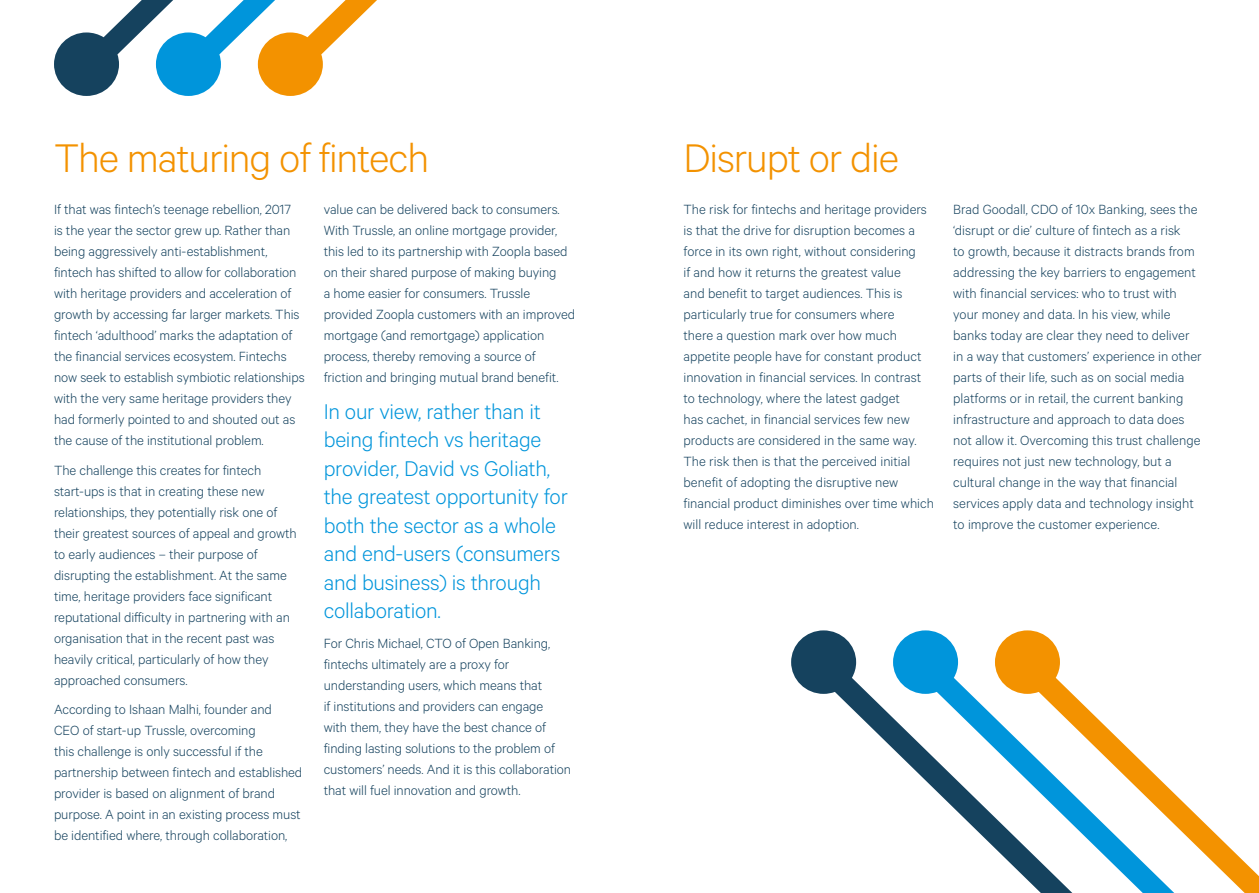
<style>
.page{position:relative;width:1259px;height:893px;background:#fff}
.page>*{position:absolute;margin:0;border:0;box-sizing:border-box;transform-origin:0 0}
.t1{font:300 45px "Calibre";letter-spacing:-.025em;color:#f39200}
.t2{font:300 24px/28.5px "Calibre";letter-spacing:-.01em;color:#0095db}
.t3{font:300 15px/21px "Calibre";letter-spacing:-.005em;color:#15425e}
</style>
<div class="page">
<svg style="left:1198px;top:816px;width:61px;height:77px"></svg>
<svg style="left:791px;top:630px;width:407px;height:263px"></svg>
<svg style="left:54px;top:0;width:323px;height:96px"></svg>
<h1 class="t1" style="left:54px;top:132px;width:376px">The maturing of fintech</h1>
<p class="t3" style="left:54px;top:198px;width:252px">If that was fintech’s teenage rebellion, 2017<br>is the year the sector grew up. Rather than being aggressively anti-establishment, fintech has shifted to allow for collaboration with heritage providers and acceleration of growth by accessing far larger markets. This fintech ‘adulthood’ marks the adaptation of the financial services ecosystem. Fintechs now seek to establish symbiotic relationships with the very same heritage providers they had formerly pointed to and shouted out as the cause of the institutional problem.</p>
<p class="t3" style="left:54px;top:459px;width:244px">The challenge this creates for fintech start-ups is that in creating these new relationships, they potentially risk one of their greatest sources of appeal and growth to early audiences – their purpose of disrupting the establishment. At the same time, heritage providers face significant reputational difficulty in partnering with an organisation that in the recent past was heavily critical, particularly of how they approached consumers.</p>
<p class="t3" style="left:54px;top:698px;width:250px">According to Ishaan Malhi, founder and<br>CEO of start-up Trussle, overcoming<br>this challenge is only successful if the partnership between fintech and established provider is based on alignment of brand purpose. A point in an existing process must be identified where, through collaboration,</p>
<p class="t3" style="left:324px;top:198px;width:253px">value can be delivered back to consumers.<br>With Trussle, an online mortgage provider, this led to its partnership with Zoopla based on their shared purpose of making buying<br>a home easier for consumers. Trussle provided Zoopla customers with an improved mortgage (and remortgage) application process, thereby removing a source of friction and bringing mutual brand benefit.</p>
<h2 class="t2" style="left:324px;top:396px;width:246px">In our view, rather than it being fintech vs heritage provider, David vs Goliath, the greatest opportunity for both the sector as a whole and end-users (consumers and business) is through collaboration.</h2>
<p class="t3" style="left:324px;top:632px;width:249px">For Chris Michael, CTO of Open Banking, fintechs ultimately are a proxy for understanding users, which means that<br>if institutions and providers can engage<br>with them, they have the best chance of finding lasting solutions to the problem of customers’ needs. And it is this collaboration that will fuel innovation and growth.</p>
<h1 class="t1" style="left:683px;top:132px;width:217px">Disrupt or die</h1>
<p class="t3" style="left:683px;top:198px;width:252px">The risk for fintechs and heritage providers is that the drive for disruption becomes a force in its own right, without considering<br>if and how it returns the greatest value<br>and benefit to target audiences. This is particularly true for consumers where<br>there a question mark over how much appetite people have for constant product innovation in financial services. In contrast to technology, where the latest gadget<br>has cachet, in financial services few new products are considered in the same way.<br>The risk then is that the perceived initial benefit of adopting the disruptive new financial product diminishes over time which will reduce interest in adoption.</p>
<p class="t3" style="left:953px;top:198px;width:250px">Brad Goodall, CDO of 10x Banking, sees the ‘disrupt or die’ culture of fintech as a risk<br>to growth, because it distracts brands from addressing the key barriers to engagement with financial services: who to trust with your money and data. In his view, while banks today are clear they need to deliver in a way that customers’ experience in other parts of their life, such as on social media platforms or in retail, the current banking infrastructure and approach to data does not allow it. Overcoming this trust challenge requires not just new technology, but a cultural change in the way that financial services apply data and technology insight to improve the customer experience.</p>
</div>
